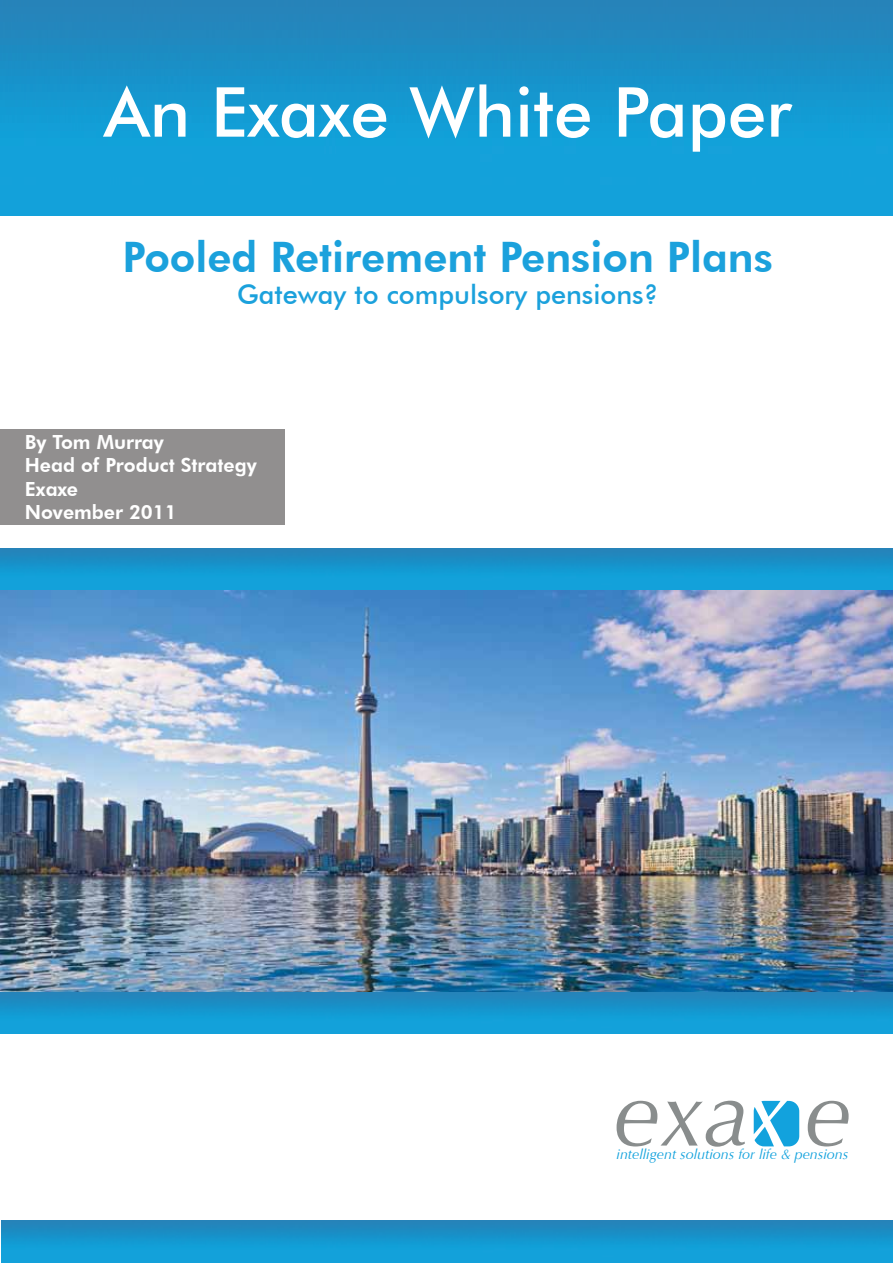
<style>
.page{position:relative;width:893px;height:1263px;background:#fff}
.page>*{position:absolute;margin:0;border:0;box-sizing:border-box;transform-origin:0 0}
.t1{font:500 69px "Futura BT";color:#fff}
.t2{font:800 42px "Futura BT";color:#1ba1dc}
.t3{font:500 27px "Futura BT";color:#1ba1dc}
.t4{font:800 19.5px/23.4px "Futura BT";color:#fff}
.t5{font:italic 14.25px "Optima";color:#12a2dd}
</style>
<div class="page">
<div style="left:0;top:430px;width:285px;height:95px;background:#918f8f"></div>
<img style="left:0;top:0;width:892px;height:216px">
<img style="left:0;top:549px;width:893px;height:485px">
<svg style="left:617px;top:1101px;width:128px;height:46px"></svg>
<svg style="left:808px;top:1101px;width:41px;height:45px"></svg>
<svg style="left:754px;top:1101px;width:45px;height:45px"></svg>
<img style="left:2px;top:1221px;width:891px;height:42px">
<p class="t1" style="left:104px;top:70px;width:689px">An Exaxe White Paper</p>
<p class="t2" style="left:123px;top:231px;width:652px">Pooled Retirement Pension Plans</p>
<p class="t3" style="left:237px;top:278px;width:423px">Gateway to compulsory pensions?</p>
<p class="t4" style="left:25px;top:430px;width:233px">By Tom Murray<br>Head of Product Strategy<br>Exaxe<br>November 2011</p>
<p class="t5" style="left:617px;top:1145px;width:233px">intelligent solutions for life &amp; pensions</p>
</div>
